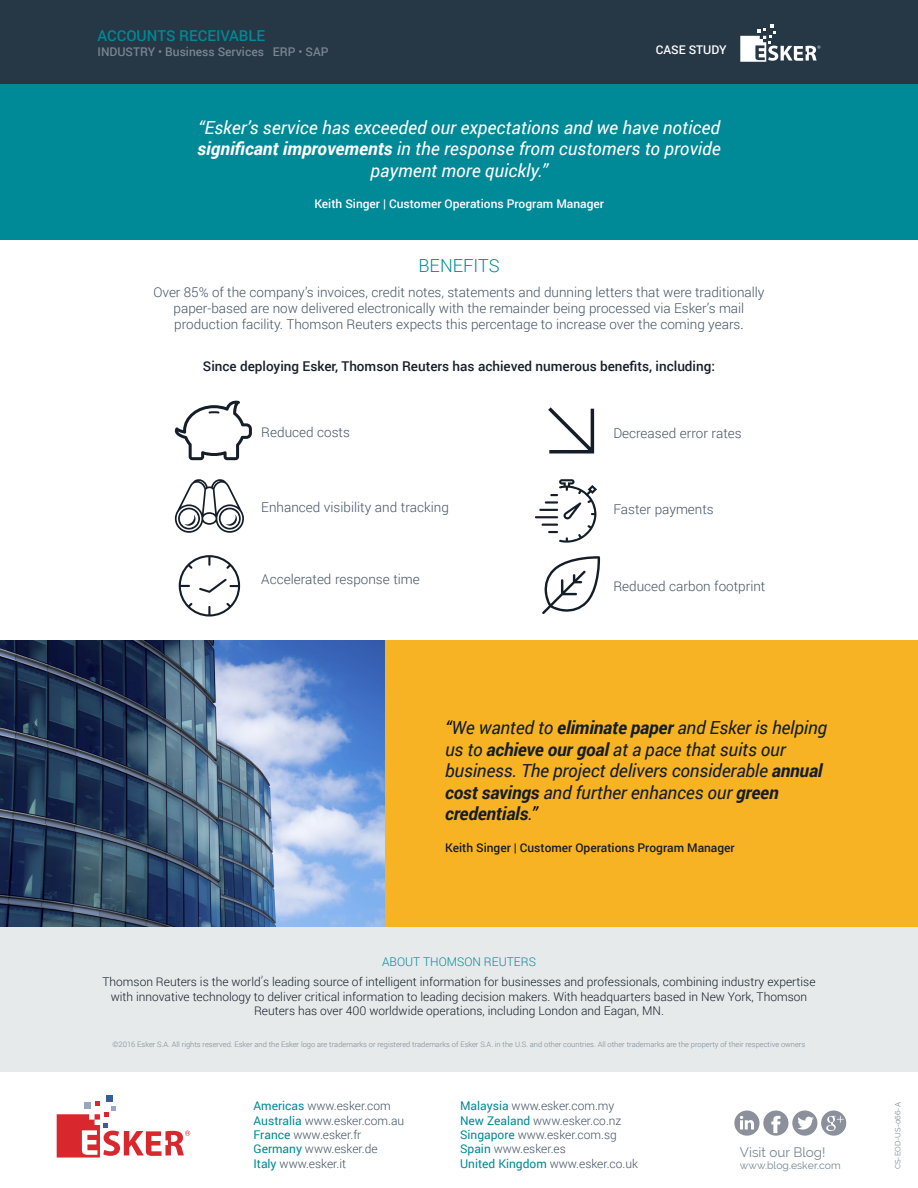
<style>
.page{position:relative;width:918px;height:1188px;background:#fff}
.page>*{position:absolute;margin:0;border:0;box-sizing:border-box;transform-origin:0 0}
.t1{font:italic 18px/21.6px "Roboto";letter-spacing:-.01em;color:#151e28}
.t2{font:italic 18px/21.6px "Roboto";color:#fff;text-align:center}
.t3{font:300 18px "Roboto";color:#008996}
.t4{font:500 15px "Roboto";color:#008996}
.t5{font:300 13.5px/16.2px "Roboto";color:#435363;text-align:center}
.t6{font:500 13.5px "Roboto";color:#151e28}
.t7{font:13.5px "Raleway";color:#778692}
.t8{font:300 12px/20.4px "Roboto";color:#151e28;text-align:center}
.t9{font:300 12px/14.4px "Roboto";color:#435363}
.t10{font:500 12px "Roboto";color:#fff}
.t11{font:500 12px "Roboto";color:#151e28}
.t12{font:500 12px "Roboto";color:#778692}
.t13{font:10.5px "Raleway";color:#778692}
.t14{font:300 7.5px "Roboto";color:#778692}
.t15{font:7.5px "Raleway";color:#778692}
.s1{font-weight:400}
.s2{font-weight:700}
.s3{color:#151e28}
.s4{color:#000}
.s5{color:#008996}
.s6{font-size:13.5px;color:#435363}
.s7{font-weight:400;color:#008996}
</style>
<div class="page">
<div style="left:0;top:0;width:918px;height:84px;background:#263746"></div>
<svg style="left:740px;top:24px;width:80px;height:38px"></svg>
<svg style="left:57px;top:1095px;width:133px;height:63px"></svg>
<div style="left:763px;top:1111px;width:25px;height:25px;background:#8b909b;border-radius:50%"></div>
<svg style="left:771px;top:1116px;width:9px;height:17px"></svg>
<div style="left:734px;top:1111px;width:26px;height:25px;background:#8b909b;border-radius:50%"></div>
<svg style="left:740px;top:1116px;width:14px;height:13px"></svg>
<div style="left:821px;top:1111px;width:25px;height:25px;background:#8b909b;border-radius:50%"></div>
<svg style="left:826px;top:1116px;width:18px;height:15px"></svg>
<div style="left:792px;top:1111px;width:25px;height:25px;background:#8b909b;border-radius:50%"></div>
<svg style="left:797px;top:1117px;width:17px;height:13px"></svg>
<div style="left:0;top:927px;width:918px;height:144px;background:#e6eaeb"></div>
<img style="left:0;top:640px;width:386px;height:287px">
<div style="left:386px;top:640px;width:532px;height:287px;background:#f7b323"></div>
<div style="left:0;top:84px;width:918px;height:155px;background:#008996"></div>
<svg style="left:179px;top:555px;width:61px;height:62px"></svg>
<svg style="left:174px;top:401px;width:78px;height:59px"></svg>
<svg style="left:548px;top:407px;width:46px;height:47px"></svg>
<svg style="left:175px;top:479px;width:69px;height:54px"></svg>
<svg style="left:542px;top:556px;width:58px;height:58px"></svg>
<hr style="left:535px;top:516px;width:23px;height:2px;background:#151e28">
<svg style="left:539px;top:479px;width:58px;height:64px"></svg>
<p class="t4" style="left:98px;top:25px;width:169px">ACCOUNTS RECEIVABLE</p>
<p class="t12" style="left:98px;top:43px;width:233px">INDUSTRY <span class="s1">•</span> Business Services ERP <span class="s1">•</span> SAP</p>
<p class="t10" style="left:656px;top:41px;width:72px">CASE STUDY</p>
<h1 class="t2" style="left:198px;top:116px;width:525px">“Esker’s service has exceeded our expectations and we have noticed <span class="s2">significant improvements</span> in the response from customers to provide payment more quickly.”</h1>
<p class="t10" style="left:314px;top:196px;width:291px">Keith Singer | Customer Operations Program Manager</p>
<h1 class="t3" style="left:418px;top:253px;width:83px">BENEFITS</h1>
<p class="t5" style="left:153px;top:283px;width:613px">Over 85% of the company’s invoices, credit notes, statements and dunning letters that were traditionally paper-based are now delivered electronically with the remainder being processed via Esker’s mail production facility. Thomson Reuters expects this percentage to increase over the coming years<span class="s3">.</span></p>
<p class="t6" style="left:203px;top:356px;width:514px">Since deploying Esker, Thomson Reuters has achieved numerous benefits, including:</p>
<p class="t5" style="left:261px;top:424px;width:90px">Reduced costs</p>
<p class="t5" style="left:613px;top:424px;width:130px">Decreased error rates</p>
<p class="t5" style="left:261px;top:498px;width:189px">Enhanced visibility and tracking</p>
<p class="t5" style="left:261px;top:571px;width:160px">Accelerated response time</p>
<p class="t5" style="left:613px;top:501px;width:102px">Faster payments</p>
<p class="t5" style="left:613px;top:578px;width:154px">Reduced carbon footprint</p>
<h1 class="t1" style="left:445px;top:716px;width:383px"><span class="s4">“</span>We wanted to <span class="s2">eliminate paper</span> and Esker is helping us to <span class="s2">achieve our goal</span> at a pace that suits our business. The project delivers considerable <span class="s2">annual cost savings</span> and further enhances our <span class="s2">green credentials</span>.<span class="s4">”</span></h1>
<p class="t11" style="left:445px;top:839px;width:291px">Keith Singer | Customer Operations Program Manager</p>
<p class="t8" style="left:102px;top:951px;width:715px"><span class="s5">ABOUT THOMSON REUTERS<br></span>Thomson Reuters is the world<span class="s6">’</span>s leading source of intelligent information for businesses and professionals, combining industry expertise</p>
<p class="t8" style="left:111px;top:989px;width:698px;line-height:14.4px">with innovative technology to deliver critical information to leading decision makers. With headquarters based in New York, Thomson<br>Reuters has over 400 worldwide operations, including London and Eagan, MN.</p>
<p class="t14" style="left:113px;top:1040px;width:694px">©2016 Esker S.A. All rights reserved. Esker and the Esker logo are trademarks or registered trademarks of Esker S.A. in the U.S. and other countries. All other trademarks are the property of their respective owners</p>
<p class="t9" style="left:253px;top:1098px;width:152px"><span class="s7">Americas</span> www.esker.com<br><span class="s7">Australia</span> www.esker.com.au<br><span class="s7">France</span> www.esker.fr<br><span class="s7">Germany</span> www.esker.de<br><span class="s7">Italy</span> www.esker.it</p>
<p class="t9" style="left:460px;top:1098px;width:179px"><span class="s7">Malaysia</span> www.esker.com.my<br><span class="s7">New Zealand</span> www.esker.co.nz<br><span class="s7">Singapore</span> www.esker.com.sg<br><span class="s7">Spain</span> www.esker.es<br><span class="s7">United Kingdom</span> www.esker.co.uk</p>
<p class="t7" style="left:740px;top:1144px;width:87px">Visit our Blog!</p>
<p class="t13" style="left:740px;top:1159px;width:102px">www.blog.esker.com</p>
<p class="t15" style="left:893px;top:1169px;width:68px;rotate:-90deg">CS-EOD-US-066-A</p>
</div>
